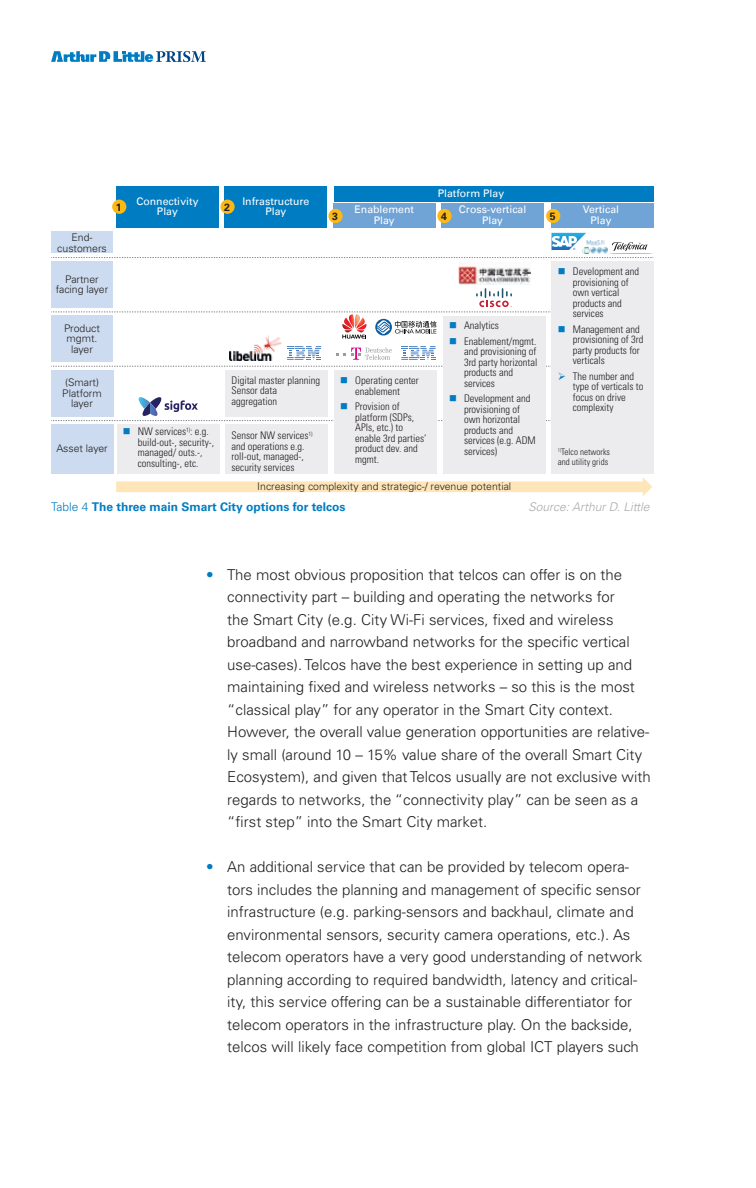
<style>
.page{position:relative;width:756px;height:1188px;background:#fff}
.page>*{position:absolute;margin:0;border:0;box-sizing:border-box;transform-origin:0 0}
.t1{font:300 15px/22.5px "Univers CE";color:#231f20}
.t2{font:700 12px "Univers CE";color:#007cc2}
.t3{font:italic 300 12px "Univers CE";color:#a8a9ad}
.t4{font:300 condensed 10.5px/10.5px "Univers";color:#231f20}
.t5{font:300 10.5px/10.5px "Univers CE";color:#231f20;text-align:center}
.t6{font:10.5px/10.5px "Univers";color:#fff;text-align:center}
.t7{font:700 10.5px "Univers CE";color:#231f20}
.t8{font:300 condensed 9px/10.5px "Univers";color:#231f20}
.s1{color:#007cc2}
.s2{font-weight:300}
</style>
<div class="page">
<svg style="left:51px;top:51px;width:155px;height:11px"></svg>
<div style="left:334px;top:186px;width:320px;height:15px;background:#007cc2"></div>
<div style="left:333px;top:203px;width:103px;height:25px;background:#70a3d6"></div>
<div style="left:441px;top:203px;width:103px;height:25px;background:#70a3d6"></div>
<div style="left:551px;top:203px;width:103px;height:25px;background:#70a3d6"></div>
<div style="left:116px;top:186px;width:103px;height:42px;background:#007cc2"></div>
<div style="left:225px;top:186px;width:102px;height:42px;background:#007cc2"></div>
<div style="left:51px;top:425px;width:62px;height:49px;background:#ccdbef"></div>
<div style="left:51px;top:370px;width:62px;height:46px;background:#ccdbef"></div>
<div style="left:51px;top:316px;width:62px;height:46px;background:#ccdbef"></div>
<div style="left:51px;top:262px;width:62px;height:46px;background:#ccdbef"></div>
<div style="left:51px;top:232px;width:62px;height:21px;background:#ccdbef"></div>
<svg style="left:51px;top:366px;width:501px;height:1px"></svg>
<div style="left:117px;top:425px;width:102px;height:49px;background:#ececee"></div>
<div style="left:226px;top:425px;width:102px;height:49px;background:#ececee"></div>
<div style="left:226px;top:370px;width:102px;height:46px;background:#ececee"></div>
<div style="left:334px;top:370px;width:103px;height:104px;background:#ececee"></div>
<div style="left:443px;top:316px;width:102px;height:158px;background:#ececee"></div>
<div style="left:552px;top:262px;width:102px;height:212px;background:#ececee"></div>
<svg style="left:116px;top:477px;width:536px;height:19px"></svg>
<div style="left:112px;top:200px;width:14px;height:14px;background:#fcb814;border-radius:50%"></div>
<div style="left:220px;top:200px;width:15px;height:14px;background:#fcb814;border-radius:50%"></div>
<div style="left:328px;top:209px;width:15px;height:14px;background:#fcb814;border-radius:50%"></div>
<div style="left:437px;top:209px;width:15px;height:14px;background:#fcb814;border-radius:50%"></div>
<div style="left:546px;top:209px;width:14px;height:14px;background:#fcb814;border-radius:50%"></div>
<img style="left:458px;top:266px;width:72px;height:18px">
<img style="left:230px;top:339px;width:52px;height:21px">
<svg style="left:51px;top:396px;width:501px;height:25px"></svg>
<svg style="left:51px;top:233px;width:603px;height:25px"></svg>
<svg style="left:287px;top:346px;width:34px;height:14px"></svg>
<svg style="left:401px;top:346px;width:35px;height:14px"></svg>
<svg style="left:51px;top:288px;width:501px;height:51px"></svg>
<svg style="left:336px;top:348px;width:56px;height:12px"></svg>
<img style="left:582px;top:241px;width:25px;height:12px">
<p class="t5" style="left:57px;top:232px;width:51px">End&shy;customers</p>
<p class="t5" style="left:56px;top:274px;width:54px">Partner facing layer</p>
<p class="t5" style="left:64px;top:323px;width:37px">Product mgmt. layer</p>
<p class="t5" style="left:62px;top:377px;width:41px">(Smart)<br>Platform layer</p>
<p class="t5" style="left:56px;top:444px;width:53px">Asset layer</p>
<p class="t6" style="left:438px;top:188px;width:68px">Platform Play</p>
<p class="t6" style="left:136px;top:196px;width:64px">Connectivity<br>Play</p>
<p class="t6" style="left:242px;top:196px;width:69px">Infrastructure<br>Play</p>
<p class="t6" style="left:355px;top:204px;width:61px">Enablement<br>Play</p>
<p class="t6" style="left:459px;top:204px;width:69px">Cross-vertical<br>Play</p>
<p class="t6" style="left:583px;top:204px;width:38px">Vertical<br>Play</p>
<p class="t7" style="left:116px;top:201px;width:7px">1</p>
<p class="t7" style="left:224px;top:201px;width:7px">2</p>
<p class="t7" style="left:332px;top:210px;width:7px">3</p>
<p class="t7" style="left:441px;top:210px;width:7px">4</p>
<p class="t7" style="left:550px;top:210px;width:7px">5</p>
<p class="t4" style="left:138px;top:426px;width:78px;text-indent:-15px"><span class="s1">■</span> NW services<sup>1)</sup>: e.g. build-out-, security-, managed/ outs.-, consulting-, etc.</p>
<p class="t4" style="left:232px;top:375px;width:90px">Digital master planning<br>Sensor data aggregation</p>
<p class="t4" style="left:232px;top:430px;width:83px">Sensor NW services<sup>1) </sup>and operations e.g. roll-out, managed-, security services</p>
<p class="t4" style="left:340px;top:375px;width:80px;text-align:center"><span class="s1">■</span> Operating center enablement</p>
<p class="t4" style="left:355px;top:401px;width:73px;text-indent:-15px"><span class="s1">■</span> Provision of platform (SDPs,<br>APIs, etc.) to enable 3rd parties’ product dev. and mgmt.</p>
<p class="t4" style="left:449px;top:320px;width:52px"><span class="s1">■</span> Analytics</p>
<p class="t4" style="left:464px;top:336px;width:75px;text-indent:-15px"><span class="s1">■</span> Enablement/mgmt. and provisioning of<br>3rd party horizontal products and services</p>
<p class="t4" style="left:464px;top:393px;width:73px;text-indent:-15px"><span class="s1">■</span> Development and provisioning of own horizontal products and services (e.g. ADM services)</p>
<p class="t5" style="left:257px;top:482px;width:255px">Increasing complexity and strategic-/ revenue potential</p>
<p class="t4" style="left:573px;top:266px;width:68px;text-indent:-15px"><span class="s1">■</span> Development and provisioning of own vertical products and services</p>
<p class="t4" style="left:573px;top:324px;width:72px;text-indent:-15px"><span class="s1">■</span> Management and provisioning of 3rd party products for verticals</p>
<p class="t4" style="left:573px;top:371px;width:72px;text-indent:-15px"><span class="s1">➢</span> The number and type of verticals to focus on drive complexity</p>
<p class="t8" style="left:558px;top:446px;width:54px"><sup>1)</sup>Telco networks and utility grids</p>
<p class="t2" style="left:51px;top:500px;width:296px"><span class="s2">Table 4</span> The three main Smart City options for telcos</p>
<p class="t3" style="left:528px;top:500px;width:123px">Source: Arthur D. Little</p>
<p class="t1" style="left:227px;top:564px;width:425px;text-indent:-21px"><span class="s1">•</span> The most obvious proposition that telcos can offer is on the connectivity part – building and operating the networks for<br>the Smart City (e.g. City Wi-Fi services, fixed and wireless broadband and narrowband networks for the specific vertical use-cases). Telcos have the best experience in setting up and maintaining fixed and wireless networks – so this is the most “classical play” for any operator in the Smart City context.<br>However, the overall value generation opportunities are relative&shy;ly small (around 10 – 15% value share of the overall Smart City Ecosystem), and given that Telcos usually are not exclusive with regards to networks, the “connectivity play” can be seen as a “first step” into the Smart City market.</p>
<p class="t1" style="left:227px;top:856px;width:417px;text-indent:-21px"><span class="s1">•</span> An additional service that can be provided by telecom opera&shy;tors includes the planning and management of specific sensor infrastructure (e.g. parking-sensors and backhaul, climate and environmental sensors, security camera operations, etc.). As telecom operators have a very good understanding of network planning according to required bandwidth, latency and critical&shy;ity, this service offering can be a sustainable differentiator for telecom operators in the infrastructure play. On the backside, telcos will likely face competition from global ICT players such</p>
</div>
